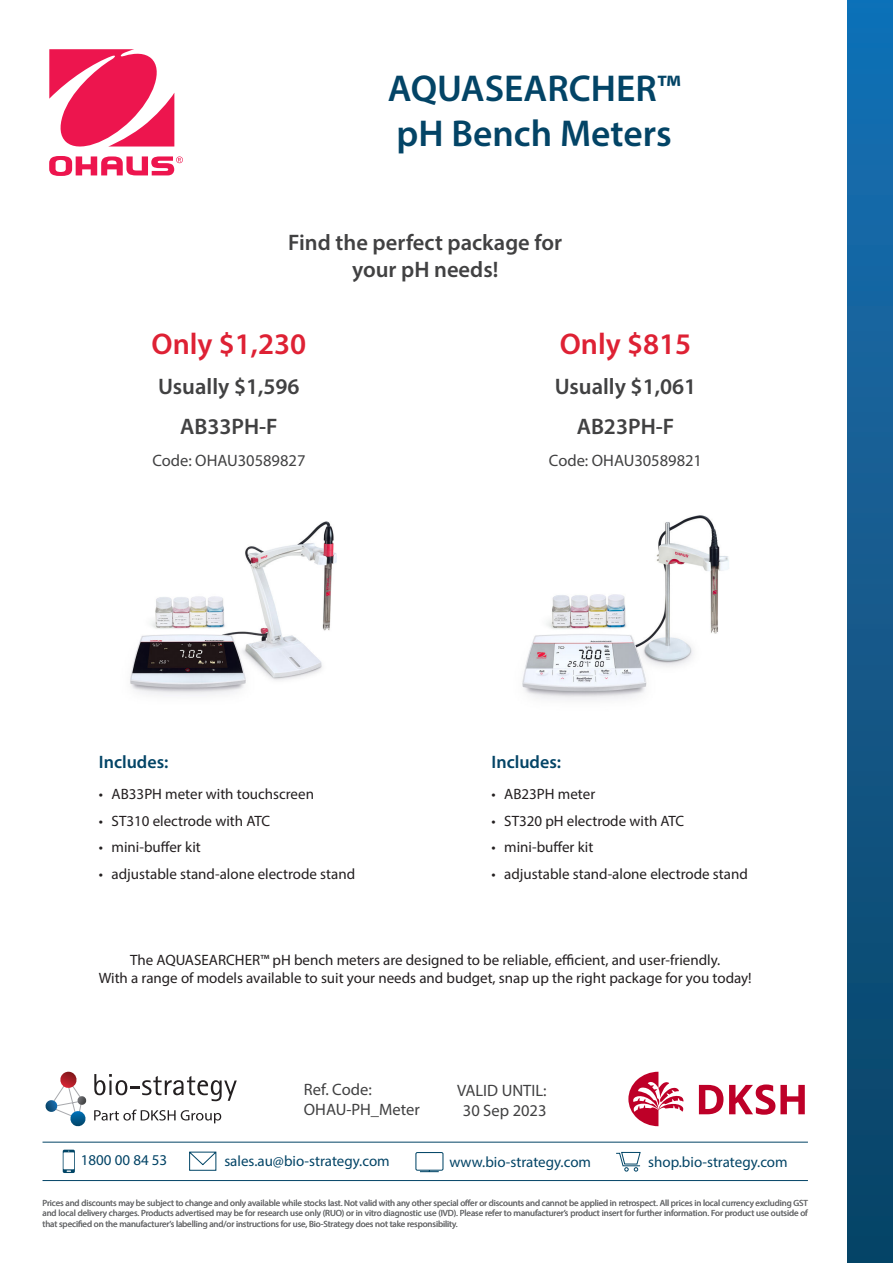
<style>
.page{position:relative;width:893px;height:1263px;background:#fff}
.page>*{position:absolute;margin:0;border:0;box-sizing:border-box;transform-origin:0 0}
.t1{font:600 37.5px/45px "Myriad Pro";color:#034466}
.t2{font:600 30px "Myriad Pro";color:#de2134}
.t3{font:600 22.5px/27px "Myriad Pro";color:#414142;text-align:center}
.t4{font:600 18px "Myriad Pro";color:#034466}
.Valid___Ref{font:16.5px "Myriad Pro";color:#414142}
.t5{font:15px "Myriad Pro";color:#231f20}
.t6{font:15px "Myriad Pro";color:#034466}
.T_C_s_back_page{font:9px/10.8px "Myriad Pro";letter-spacing:-.01em;color:#6d6e70;text-align:justify}
</style>
<div class="page">
<svg style="left:49px;top:49px;width:134px;height:127px"></svg>
<img style="left:130px;top:521px;width:207px;height:175px">
<img style="left:522px;top:515px;width:207px;height:185px">
<div style="left:847px;top:0;width:46px;height:1263px;background:linear-gradient(to bottom,#1870b5,#0b4364)"></div>
<svg style="left:94px;top:1109px;width:127px;height:14px"></svg>
<svg style="left:45px;top:1072px;width:42px;height:55px"></svg>
<svg style="left:94px;top:1074px;width:143px;height:27px"></svg>
<svg style="left:729px;top:1084px;width:76px;height:31px"></svg>
<svg style="left:699px;top:1085px;width:24px;height:29px"></svg>
<svg style="left:628px;top:1072px;width:56px;height:54px"></svg>
<hr style="left:43px;top:1142px;width:765px;height:1px;background:#034466">
<hr style="left:43px;top:1180px;width:765px;height:1px;background:#034466">
<svg style="left:616px;top:1151px;width:25px;height:21px"></svg>
<svg style="left:415px;top:1152px;width:29px;height:21px"></svg>
<svg style="left:189px;top:1151px;width:28px;height:20px"></svg>
<svg style="left:63px;top:1150px;width:12px;height:23px"></svg>
<p class="t1" style="left:388px;top:65px;width:294px">AQUASEARCHER™ pH Bench Meters</p>
<p class="t3" style="left:288px;top:229px;width:275px">Find the perfect package for your pH needs!</p>
<p class="t2" style="left:152px;top:325px;width:156px">Only $1,230</p>
<p class="t3" style="left:158px;top:372px;width:143px">Usually $1,596</p>
<p class="t3" style="left:180px;top:412px;width:99px">AB33PH-F</p>
<p class="Valid___Ref" style="left:152px;top:450px;width:155px">Code: OHAU30589827</p>
<p class="t4" style="left:99px;top:751px;width:71px">Includes:</p>
<p class="t5" style="left:99px;top:785px;width:217px">• AB33PH meter with touchscreen</p>
<p class="t5" style="left:99px;top:811px;width:173px">• ST310 electrode with ATC</p>
<p class="t5" style="left:99px;top:838px;width:103px">• mini-buffer kit</p>
<p class="t5" style="left:99px;top:864px;width:258px">• adjustable stand-alone electrode stand</p>
<p class="t2" style="left:560px;top:325px;width:133px">Only $815</p>
<p class="t3" style="left:555px;top:372px;width:143px">Usually $1,061</p>
<p class="t3" style="left:577px;top:412px;width:99px">AB23PH-F</p>
<p class="Valid___Ref" style="left:549px;top:450px;width:155px">Code: OHAU30589821</p>
<p class="t4" style="left:491px;top:751px;width:71px">Includes:</p>
<p class="t5" style="left:491px;top:785px;width:105px">• AB23PH meter</p>
<p class="t5" style="left:491px;top:811px;width:194px">• ST320 pH electrode with ATC</p>
<p class="t5" style="left:491px;top:838px;width:103px">• mini-buffer kit</p>
<p class="t5" style="left:491px;top:864px;width:258px">• adjustable stand-alone electrode stand</p>
<p class="t5" style="left:130px;top:951px;width:592px">The AQUASEARCHER™ pH bench meters are designed to be reliable, efficient, and user-friendly.</p>
<p class="t5" style="left:99px;top:969px;width:654px">With a range of models available to suit your needs and budget, snap up the right package for you today!</p>
<p class="Valid___Ref" style="left:304px;top:1079px;width:69px">Ref. Code:</p>
<p class="Valid___Ref" style="left:304px;top:1099px;width:117px">OHAU-PH_Meter</p>
<p class="Valid___Ref" style="left:457px;top:1080px;width:91px">VALID UNTIL:</p>
<p class="Valid___Ref" style="left:463px;top:1100px;width:85px">30 Sep 2023</p>
<p class="t6" style="left:81px;top:1151px;width:88px">1800 00 84 53</p>
<p class="t6" style="left:224px;top:1151px;width:167px">sales.au@bio-strategy.com</p>
<p class="t6" style="left:449px;top:1153px;width:143px">www.bio-strategy.com</p>
<p class="t6" style="left:648px;top:1153px;width:141px">shop.bio-strategy.com</p>
<p class="T_C_s_back_page" style="left:43px;top:1197px;width:767px">Prices and discounts may be subject to change and only available while stocks last. Not valid with any other special offer or discounts and cannot be applied in retrospect. All prices in local currency excluding GST and local delivery charges. Products advertised may be for research use only (RUO) or in vitro diagnostic use (IVD). Please refer to manufacturer’s product insert for further information. For product use outside of that specified on the manufacturer’s labelling and/or instructions for use, Bio-Strategy does not take responsibility.</p>
<p class="T_C_s_back_page" style="left:465px;top:1197px;width:4px">f</p>
</div>
